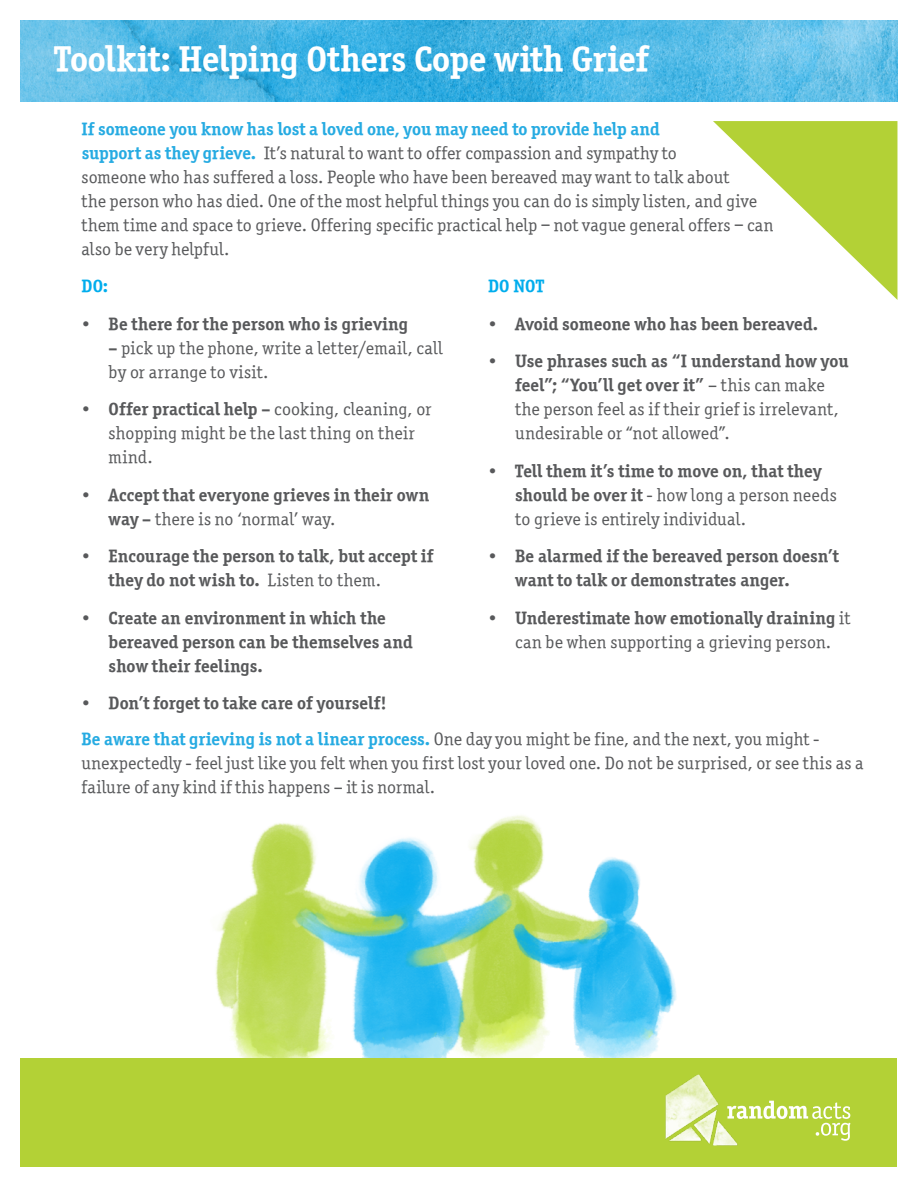
<style>
.page{position:relative;width:918px;height:1188px;background:#fff}
.page>*{position:absolute;margin:0;border:0;box-sizing:border-box;transform-origin:0 0}
.t1{font:36px "Officina Serif OSITCTT Bold";letter-spacing:-.005em;color:#fff}
.t2{font:18px/24px "Officina Serif OSITCTT Book";letter-spacing:.01em;color:#58595b}
.t3{font:18px/24px "Officina Serif OSITCTT Bold";color:#58595b}
.t4{font:18px "Officina Serif OSITCTT Bold";letter-spacing:-.005em;color:#26abe2}
.t5{font:18px "Officina Serif ITCTT Bold";letter-spacing:.005em;color:#00aded}
.s1{font-family:"Officina Serif OSITCTT Bold";color:#26abe2}
.s2{font-family:"Officina Serif ITCTT Book"}
.s3{font-family:"Officina Serif OSITCTT Bold"}
.s4{font-family:"Officina Serif OSITCTT Book"}
</style>
<div class="page">
<img style="left:215px;top:815px;width:462px;height:243px">
<div style="left:21px;top:1058px;width:876px;height:109px;background:#b3d136"></div>
<svg style="left:713px;top:121px;width:184px;height:179px"></svg>
<img style="left:21px;top:20px;width:876px;height:81px">
<img style="left:665px;top:1074px;width:73px;height:72px">
<svg style="left:727px;top:1101px;width:123px;height:40px"></svg>
<h1 class="t1" style="left:54px;top:37px;width:596px">Toolkit: Helping Others Cope with Grief</h1>
<p class="t4" style="left:81px;top:118px;width:580px">If someone you know has lost a loved one, you may need to provide help and</p>
<p class="t2" style="left:81px;top:141px;width:693px"><span class="s1">support as they grieve.</span> It’s natural to want to offer compassion and sympathy to<br>someone who has suffered a loss. People who have been bereaved may want to talk about<br>the person who has died. One of the most helpful things you can do is simply listen, and give them time and space to grieve. Offering specific practical help − not vague general offers − can also be very helpful.</p>
<p class="t5" style="left:82px;top:275px;width:28px">DO:</p>
<p class="t3" style="left:82px;top:312px;width:328px"><span class="s2">•</span> Be there for the person who is grieving</p>
<p class="t2" style="left:109px;top:336px;width:336px"><span class="s3">–</span> pick up the phone, write a letter/email, call by or arrange to visit.</p>
<p class="t3" style="left:82px;top:397px;width:351px"><span class="s2">•</span> Offer practical help – <span class="s4">cooking, cleaning, or</span></p>
<p class="t2" style="left:109px;top:421px;width:308px">shopping might be the last thing on their mind.</p>
<p class="t3" style="left:82px;top:483px;width:349px"><span class="s2">•</span> Accept that everyone grieves in their own</p>
<p class="t2" style="left:109px;top:507px;width:228px"><span class="s3">way –</span> there is no ‘normal’ way.</p>
<p class="t3" style="left:109px;top:544px;width:327px;text-indent:-27px"><span class="s2">•</span> Encourage the person to talk, but accept if they do not wish to. <span class="s4">Listen to them.</span></p>
<p class="t3" style="left:109px;top:606px;width:306px;text-indent:-27px"><span class="s2">•</span> Create an environment in which the bereaved person can be themselves and show their feelings.</p>
<p class="t3" style="left:82px;top:691px;width:307px"><span class="s2">•</span> Don’t forget to take care of yourself!</p>
<p class="t5" style="left:488px;top:275px;width:57px">DO NOT</p>
<p class="t3" style="left:488px;top:312px;width:332px"><span class="s2">•</span> Avoid someone who has been bereaved.</p>
<p class="t3" style="left:488px;top:349px;width:362px;text-align:center"><span class="s2">•</span> Use phrases such as “I understand how you feel”; “You’ll get over it” <span class="s4">– this can make</span></p>
<p class="t2" style="left:515px;top:397px;width:325px">the person feel as if their grief is irrelevant, undesirable or “not allowed”.</p>
<p class="t3" style="left:488px;top:459px;width:335px"><span class="s2">•</span> Tell them it’s time to move on, that they</p>
<p class="t2" style="left:515px;top:483px;width:323px"><span class="s3">should be over it</span> - how long a person needs to grieve is entirely individual.</p>
<p class="t3" style="left:515px;top:544px;width:325px;text-indent:-27px"><span class="s2">•</span> Be alarmed if the bereaved person doesn’t want to talk or demonstrates anger.</p>
<p class="t3" style="left:488px;top:606px;width:364px"><span class="s2">•</span> Underestimate how emotionally draining <span class="s4">it</span></p>
<p class="t2" style="left:515px;top:630px;width:318px">can be when supporting a grieving person.</p>
<p class="t2" style="left:82px;top:727px;width:783px"><span class="s1">Be aware that grieving is not a linear process.</span> One day you might be fine, and the next, you might - unexpectedly - feel just like you felt when you first lost your loved one. Do not be surprised, or see this as a failure of any kind if this happens – it is normal.</p>
</div>
